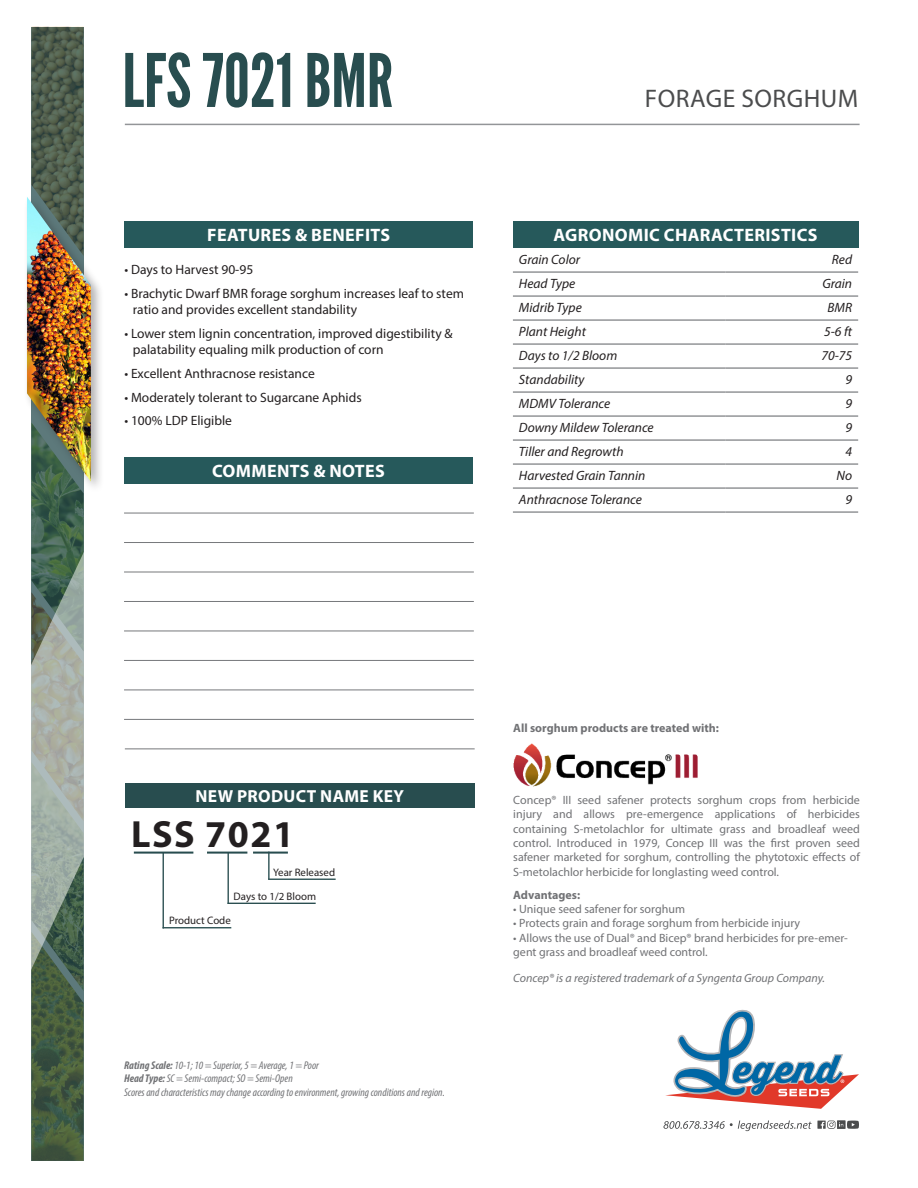
<style>
.page{position:relative;width:918px;height:1188px;background:#fff}
.page>*{position:absolute;margin:0;border:0;box-sizing:border-box;transform-origin:0 0}
.t1{font:73.5px "League Gothic";color:#284d4f}
.t2{font:700 37.95px "Myriad Pro";letter-spacing:.04em;color:#231f20}
.t3{font:25.5px "Myriad Pro";letter-spacing:.02em;color:#4b4c4d}
.t4{font:700 18px "Myriad Pro";letter-spacing:.02em;color:#fff}
.t5{font:700 17.4px "Myriad Pro";letter-spacing:.02em;color:#fff}
.Bullet_Points{font:13.5px/16.2px "Myriad Pro";color:#231f20}
.t6{font:italic 13.5px "Myriad Pro";color:#231f20}
.t7{font:12px/14.4px "Myriad Pro";color:#717275;text-align:justify}
.t8{font:italic 12px "Myriad Pro";color:#717275}
.t9{font:700 12px "Myriad Pro";color:#717275}
.t10{font:italic condensed 11.25px "Myriad Pro";color:#717275}
.t11{font:10.8px "Myriad Pro";color:#231f20}
.s1{font-weight:700}
</style>
<div class="page">
<hr style="left:125px;top:124px;width:735px;height:1px;background:#939598">
<svg style="left:665px;top:1010px;width:194px;height:99px"></svg>
<svg style="left:663px;top:1121px;width:196px;height:10px"></svg>
<svg style="left:31px;top:27px;width:53px;height:1134px;background:#485c47"></svg>
<svg style="left:31px;top:537px;width:53px;height:442px;background:#87978b"></svg>
<div style="left:23px;top:195px;width:81px;height:298px;background:#231f20;opacity:.35"></div>
<img style="left:27px;top:197px;width:64px;height:285px">
<div style="left:124px;top:221px;width:349px;height:27px;background:#26595b"></div>
<div style="left:513px;top:221px;width:345px;height:27px;background:#26595b"></div>
<hr style="left:513px;top:271px;width:212px;height:2px;background:#939598">
<hr style="left:725px;top:271px;width:133px;height:2px;background:#939598">
<hr style="left:513px;top:295px;width:212px;height:2px;background:#939598">
<hr style="left:725px;top:295px;width:133px;height:2px;background:#939598">
<hr style="left:513px;top:319px;width:212px;height:2px;background:#939598">
<hr style="left:725px;top:319px;width:133px;height:2px;background:#939598">
<hr style="left:513px;top:343px;width:212px;height:2px;background:#939598">
<hr style="left:725px;top:343px;width:133px;height:2px;background:#939598">
<hr style="left:513px;top:367px;width:212px;height:2px;background:#939598">
<hr style="left:725px;top:367px;width:133px;height:2px;background:#939598">
<hr style="left:513px;top:391px;width:212px;height:2px;background:#939598">
<hr style="left:725px;top:391px;width:133px;height:2px;background:#939598">
<hr style="left:513px;top:415px;width:212px;height:2px;background:#939598">
<hr style="left:725px;top:415px;width:133px;height:2px;background:#939598">
<hr style="left:513px;top:439px;width:212px;height:2px;background:#939598">
<hr style="left:725px;top:439px;width:133px;height:2px;background:#939598">
<hr style="left:513px;top:463px;width:212px;height:2px;background:#939598">
<hr style="left:725px;top:463px;width:133px;height:2px;background:#939598">
<hr style="left:513px;top:487px;width:212px;height:2px;background:#939598">
<hr style="left:725px;top:487px;width:133px;height:2px;background:#939598">
<hr style="left:513px;top:511px;width:212px;height:2px;background:#939598">
<hr style="left:725px;top:511px;width:133px;height:2px;background:#939598">
<div style="left:124px;top:457px;width:349px;height:27px;background:#26595b"></div>
<hr style="left:124px;top:513px;width:350px;height:1px;background:#76787b">
<hr style="left:124px;top:542px;width:350px;height:1px;background:#76787b">
<hr style="left:124px;top:572px;width:350px;height:1px;background:#76787b">
<hr style="left:124px;top:601px;width:350px;height:1px;background:#76787b">
<hr style="left:124px;top:631px;width:350px;height:1px;background:#76787b">
<hr style="left:124px;top:660px;width:350px;height:1px;background:#76787b">
<hr style="left:124px;top:690px;width:350px;height:1px;background:#76787b">
<hr style="left:124px;top:719px;width:350px;height:1px;background:#76787b">
<hr style="left:125px;top:749px;width:350px;height:1px;background:#76787b">
<img style="left:513px;top:743px;width:185px;height:44px">
<div style="left:125px;top:783px;width:350px;height:25px;background:#284d4f"></div>
<hr style="left:207px;top:852px;width:40px;height:2px;background:#284d4f">
<hr style="left:228px;top:852px;width:1px;height:52px;background:#284d4f">
<hr style="left:228px;top:903px;width:88px;height:1px;background:#284d4f">
<hr style="left:134px;top:852px;width:59px;height:2px;background:#284d4f">
<hr style="left:163px;top:852px;width:1px;height:77px;background:#284d4f">
<hr style="left:163px;top:927px;width:68px;height:1px;background:#284d4f">
<hr style="left:253px;top:852px;width:35px;height:2px;background:#284d4f">
<hr style="left:268px;top:852px;width:2px;height:27px;background:#284d4f">
<hr style="left:268px;top:879px;width:68px;height:1px;background:#284d4f">
<p class="t1" style="left:122px;top:37px;width:272px">LFS 7021 BMR</p>
<p class="t4" style="left:207px;top:224px;width:184px">FEATURES &amp; BENEFITS</p>
<p class="Bullet_Points" style="left:124px;top:262px;width:130px">• Days to Harvest 90-95</p>
<p class="Bullet_Points" style="left:133px;top:285px;width:333px;text-indent:-9px">• Brachytic Dwarf BMR forage sorghum increases leaf to stem ratio and provides excellent standability</p>
<p class="Bullet_Points" style="left:133px;top:325px;width:321px;text-indent:-9px">• Lower stem lignin concentration, improved digestibility &amp; palatability equaling milk production of corn</p>
<p class="Bullet_Points" style="left:124px;top:365px;width:192px">• Excellent Anthracnose resistance</p>
<p class="Bullet_Points" style="left:124px;top:389px;width:239px">• Moderately tolerant to Sugarcane Aphids</p>
<p class="Bullet_Points" style="left:124px;top:413px;width:109px">• 100% LDP Eligible</p>
<p class="t4" style="left:212px;top:460px;width:174px">COMMENTS &amp; NOTES</p>
<p class="t3" style="left:645px;top:83px;width:215px">FORAGE SORGHUM</p>
<p class="t4" style="left:554px;top:224px;width:265px">AGRONOMIC CHARACTERISTICS</p>
<p class="t6" style="left:519px;top:251px;width:63px">Grain Color</p>
<p class="t6" style="left:832px;top:251px;width:22px">Red</p>
<p class="t6" style="left:519px;top:275px;width:58px">Head Type</p>
<p class="t6" style="left:822px;top:275px;width:31px">Grain</p>
<p class="t6" style="left:519px;top:299px;width:64px">Midrib Type</p>
<p class="t6" style="left:828px;top:299px;width:26px">BMR</p>
<p class="t6" style="left:519px;top:323px;width:68px">Plant Height</p>
<p class="t6" style="left:824px;top:323px;width:30px">5-6 ft</p>
<p class="t6" style="left:519px;top:347px;width:100px">Days to 1/2 Bloom</p>
<p class="t6" style="left:821px;top:347px;width:32px">70-75</p>
<p class="t6" style="left:519px;top:371px;width:67px">Standability</p>
<p class="t6" style="left:846px;top:371px;width:8px">9</p>
<p class="t6" style="left:519px;top:395px;width:93px">MDMV Tolerance</p>
<p class="t6" style="left:846px;top:395px;width:8px">9</p>
<p class="t6" style="left:519px;top:419px;width:136px">Downy Mildew Tolerance</p>
<p class="t6" style="left:846px;top:419px;width:8px">9</p>
<p class="t6" style="left:519px;top:443px;width:106px">Tiller and Regrowth</p>
<p class="t6" style="left:846px;top:443px;width:8px">4</p>
<p class="t6" style="left:519px;top:467px;width:128px">Harvested Grain Tannin</p>
<p class="t6" style="left:837px;top:467px;width:17px">No</p>
<p class="t6" style="left:519px;top:491px;width:125px">Anthracnose Tolerance</p>
<p class="t6" style="left:846px;top:491px;width:8px">9</p>
<p class="t5" style="left:195px;top:785px;width:210px">NEW PRODUCT NAME KEY</p>
<p class="t2" style="left:131px;top:809px;width:165px">LSS 7021</p>
<p class="t11" style="left:273px;top:865px;width:64px">Year Released</p>
<p class="t11" style="left:234px;top:890px;width:84px">Days to 1/2 Bloom</p>
<p class="t11" style="left:169px;top:914px;width:63px">Product Code</p>
<p class="t10" style="left:124px;top:1058px;width:196px"><span class="s1">Rating Scale:</span> 10-1; 10 = Superior, 5 = Average, 1 = Poor</p>
<p class="t10" style="left:124px;top:1072px;width:170px"><span class="s1">Head Type:</span> SC = Semi-compact; SO = Semi-Open</p>
<p class="t10" style="left:124px;top:1085px;width:322px">Scores and characteristics may change according to environment, growing conditions and region.</p>
<p class="t9" style="left:513px;top:720px;width:207px">All sorghum products are treated with:</p>
<p class="t7" style="left:513px;top:792px;width:348px">Concep® III seed safener protects sorghum crops from herbicide injury and allows pre-emergence applications of herbicides containing S-metolachlor for ultimate grass and broadleaf weed control. Introduced in 1979, Concep III was the first proven seed safener marketed for sorghum, controlling the phytotoxic effects of S-metolachlor herbicide for longlasting weed control.</p>
<p class="t9" style="left:513px;top:887px;width:68px">Advantages:</p>
<p class="t7" style="left:513px;top:902px;width:173px">• Unique seed safener for sorghum</p>
<p class="t7" style="left:513px;top:916px;width:288px">• Protects grain and forage sorghum from herbicide injury</p>
<p class="t7" style="left:513px;top:930px;width:336px">• Allows the use of Dual® and Bicep® brand herbicides for pre-emer&shy;gent grass and broadleaf weed control.</p>
<p class="t8" style="left:513px;top:971px;width:313px">Concep® is a registered trademark of a Syngenta Group Company.</p>
</div>
